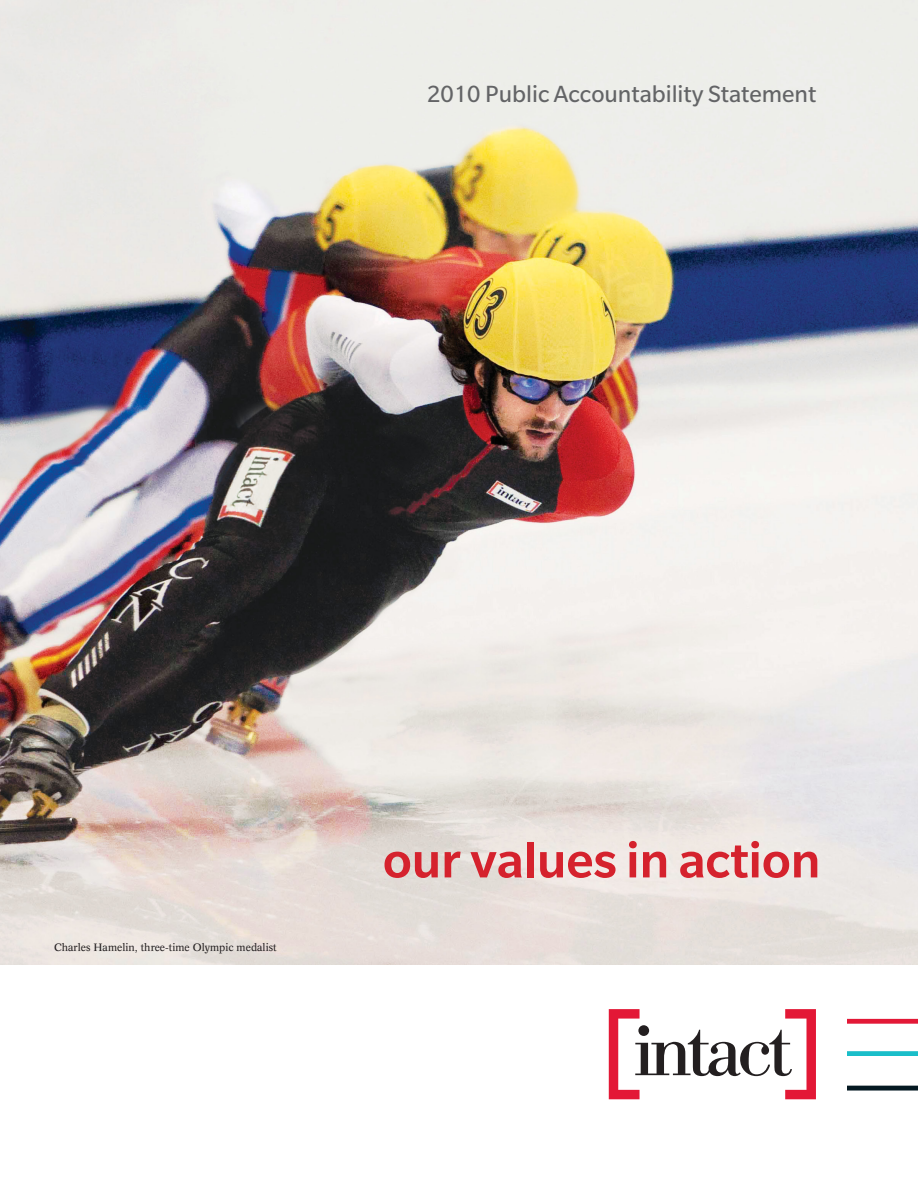
<style>
.page{position:relative;width:918px;height:1188px;background:#fff}
.page>*{position:absolute;margin:0;border:0;box-sizing:border-box;transform-origin:0 0}
.t1{font:500 54px "Slate Std";color:#d5222d}
.t2{font:25.5px "Slate Std";color:#636466}
.t3{font:10.5px "Concorde";color:#231f20}
</style>
<div class="page">
<svg style="left:608px;top:1009px;width:310px;height:91px"></svg>
<div style="left:638px;top:1025px;width:11px;height:11px;background:#231f20;border-radius:50%"></div>
<img style="left:0;top:0;width:918px;height:965px">
<h2 class="t2" style="left:427px;top:85px;width:390px">2010 Public Accountability Statement</h2>
<p class="t3" style="left:54px;top:943px;width:224px">Charles Hamelin, three-time Olympic medalist</p>
<h1 class="t1" style="left:383px;top:842px;width:439px">our values in action</h1>
</div>
